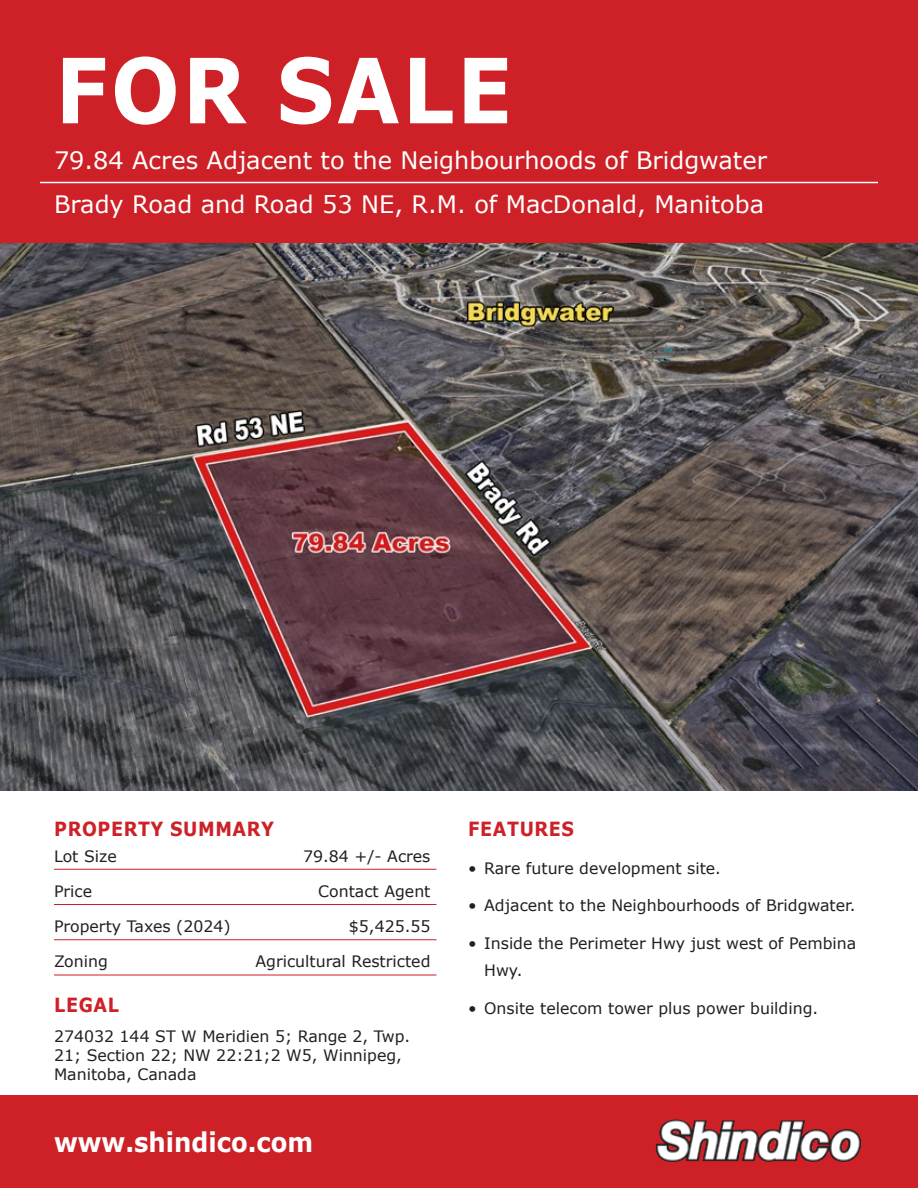
<style>
.page{position:relative;width:918px;height:1188px;background:#fff}
.page>*{position:absolute;margin:0;border:0;box-sizing:border-box;transform-origin:0 0}
.t1{font:700 90px "Verdana";letter-spacing:.035em;color:#fff;scale:.9 1}
.t2{font:700 27px "Verdana";color:#fff;scale:.9 1}
.t3{font:24px/44.5px "Verdana";color:#fff}
.t4{font:700 19.5px "Verdana";letter-spacing:.035em;color:#cd2027;scale:.9 1}
.t5{font:15.75px/18.9px "Verdana";color:#231f20}
</style>
<div class="page">
<div style="left:0;top:0;width:918px;height:243px;background:#cd2027"></div>
<hr style="left:40px;top:182px;width:838px;height:1px;background:#fff">
<img style="left:0;top:243px;width:918px;height:548px">
<hr style="left:54px;top:869px;width:382px;height:1px;background:#cd2027">
<hr style="left:54px;top:904px;width:382px;height:1px;background:#cd2027">
<hr style="left:54px;top:940px;width:382px;height:1px;background:#cd2027">
<hr style="left:54px;top:975px;width:382px;height:1px;background:#cd2027">
<div style="left:0;top:1096px;width:918px;height:92px;background:#cd2027"></div>
<img style="left:655px;top:1120px;width:207px;height:42px">
<h1 class="t1" style="left:55px;top:27px;width:509px">FOR SALE</h1>
<h3 class="t3" style="left:54px;top:138px;width:714px">79.84 Acres Adjacent to the Neighbourhoods of Bridgwater<br>Brady Road and Road 53 NE, R.M. of MacDonald, Manitoba</h3>
<p class="t4" style="left:54px;top:815px;width:246px">PROPERTY SUMMARY</p>
<p class="t5" style="left:54px;top:846px;width:64px">Lot Size</p>
<p class="t5" style="left:303px;top:846px;width:129px">79.84 +/- Acres</p>
<p class="t5" style="left:54px;top:881px;width:40px">Price</p>
<p class="t5" style="left:318px;top:881px;width:114px">Contact Agent</p>
<p class="t5" style="left:54px;top:917px;width:178px">Property Taxes (2024)</p>
<p class="t5" style="left:349px;top:917px;width:83px">$5,425.55</p>
<p class="t5" style="left:54px;top:952px;width:55px">Zoning</p>
<p class="t5" style="left:255px;top:952px;width:177px">Agricultural Restricted</p>
<p class="t4" style="left:468px;top:815px;width:119px">FEATURES</p>
<p class="t5" style="left:468px;top:858px;width:254px">• Rare future development site.</p>
<p class="t5" style="left:468px;top:896px;width:389px">• Adjacent to the Neighbourhoods of Bridgwater.</p>
<p class="t5" style="left:484px;top:930px;width:374px;line-height:27px;text-indent:-16px">• Inside the Perimeter Hwy just west of Pembina<br>Hwy.</p>
<p class="t4" style="left:54px;top:992px;width:73px">LEGAL</p>
<p class="t5" style="left:468px;top:999px;width:352px">• Onsite telecom tower plus power building.</p>
<p class="t5" style="left:54px;top:1027px;width:358px">274032 144 ST W Meridien 5; Range 2, Twp.<br>21; Section 22; NW 22:21;2 W5, Winnipeg,<br>Manitoba, Canada</p>
<h2 class="t2" style="left:54px;top:1123px;width:289px">www.shindico.com</h2>
</div>
